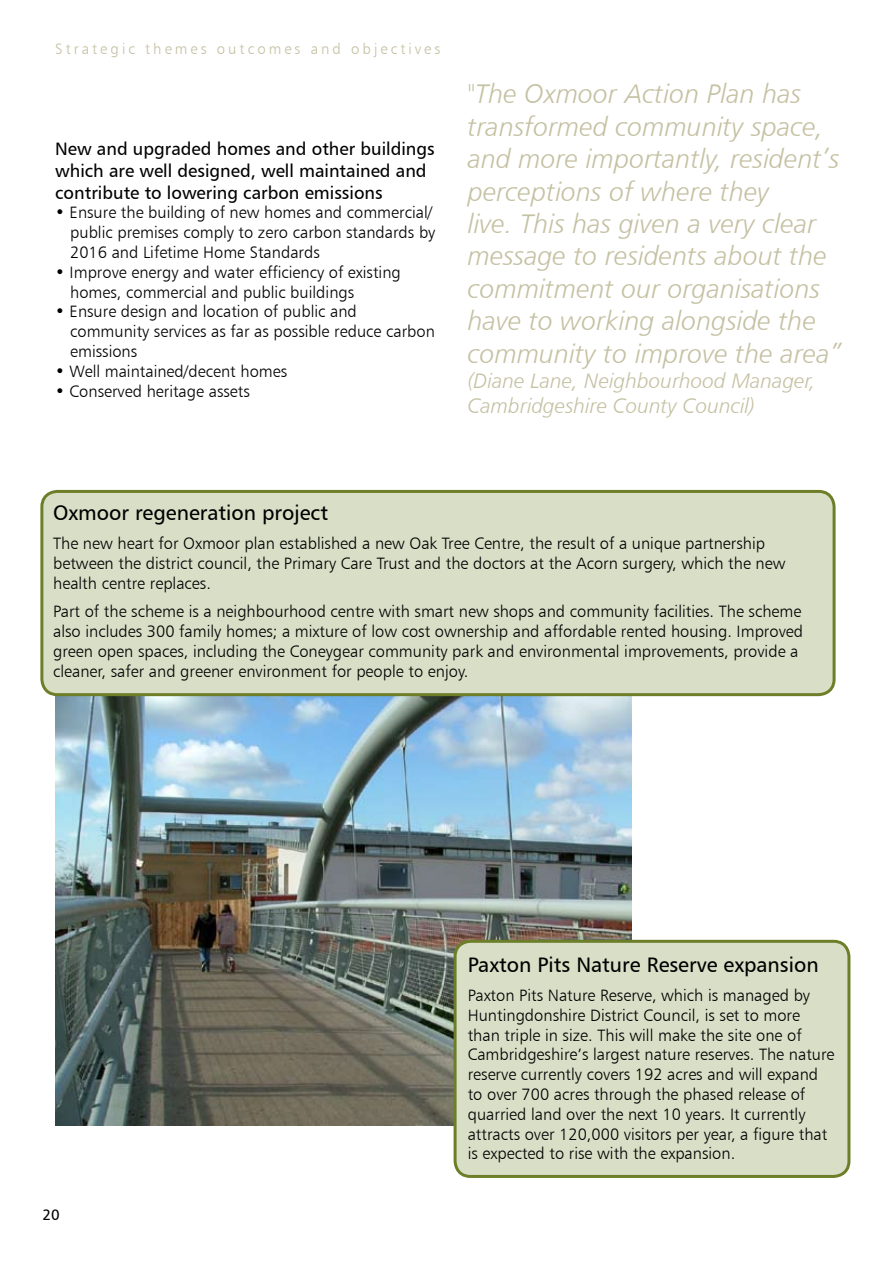
<style>
.page{position:relative;width:893px;height:1263px;background:#fff}
.page>*{position:absolute;margin:0;border:0;box-sizing:border-box;transform-origin:0 0}
.t1{font:27px/32.4px "Humanist 777 BT Light Italic B";color:#c5c1a3}
.t2{font:21px/25.2px "Humanist 777 BT Light Italic B";color:#c5c1a3}
.t3{font:21px "Humanist 777 BT Roman B";color:#000}
.t4{font:18px/21.6px "Humanist 777 BT Roman B";color:#000}
.t5{font:16.5px/19.8px "Humanist 777 BT Light B";color:#000}
.t6{font:15px "Humanist 777 BT Light B";letter-spacing:.2em;color:#c5c1a3}
.t7{font:15px "Humanist 777 BT Roman B";color:#000}
</style>
<div class="page">
<img style="left:55px;top:696px;width:576px;height:429px">
<div style="left:455px;top:941px;width:394px;height:235px;background:#d9dfc7;border-radius:16px"></div>
<div style="left:454px;top:940px;width:396px;height:238px;border:3px solid #6d7e29;border-radius:16px"></div>
<div style="left:42px;top:491px;width:792px;height:204px;background:#d9dfc7;border-radius:16px"></div>
<div style="left:40px;top:490px;width:796px;height:206px;border:3px solid #6d7e29;border-radius:16px"></div>
<p class="t6" style="left:55px;top:39px;width:387px">Strategic themes outcomes and objectives</p>
<p class="t4" style="left:55px;top:138px;width:381px">New and upgraded homes and other buildings which are well designed, well maintained and contribute to lowering carbon emissions</p>
<p class="t5" style="left:70px;top:203px;width:367px;text-indent:-15px">• Ensure the building of new homes and commercial/ public premises comply to zero carbon standards by<br>2016 and Lifetime Home Standards</p>
<p class="t5" style="left:70px;top:262px;width:332px;text-indent:-15px">• Improve energy and water efficiency of existing homes, commercial and public buildings</p>
<p class="t5" style="left:70px;top:302px;width:366px;text-indent:-15px">• Ensure design and location of public and community services as far as possible reduce carbon emissions</p>
<p class="t5" style="left:55px;top:361px;width:233px">• Well maintained/decent homes</p>
<p class="t5" style="left:55px;top:381px;width:196px">• Conserved heritage assets</p>
<p class="t1" style="left:468px;top:77px;width:375px">"The Oxmoor Action Plan has transformed community space, and more importantly, resident’s perceptions of where they<br>live. This has given a very clear message to residents about the commitment our organisations have to working alongside the community to improve the area”</p>
<p class="t2" style="left:468px;top:368px;width:349px">(Diane Lane, Neighbourhood Manager,<br>Cambridgeshire County Council)</p>
<p class="t3" style="left:53px;top:500px;width:276px">Oxmoor regeneration project</p>
<p class="t5" style="left:53px;top:533px;width:734px">The new heart for Oxmoor plan established a new Oak Tree Centre, the result of a unique partnership between the district council, the Primary Care Trust and the doctors at the Acorn surgery, which the new health centre replaces.</p>
<p class="t5" style="left:53px;top:601px;width:751px">Part of the scheme is a neighbourhood centre with smart new shops and community facilities. The scheme also includes 300 family homes; a mixture of low cost ownership and affordable rented housing. Improved green open spaces, including the Coneygear community park and environmental improvements, provide a cleaner, safer and greener environment for people to enjoy.</p>
<p class="t7" style="left:43px;top:1206px;width:19px">20</p>
<p class="t3" style="left:468px;top:952px;width:352px">Paxton Pits Nature Reserve expansion</p>
<p class="t5" style="left:468px;top:985px;width:368px">Paxton Pits Nature Reserve, which is managed by Huntingdonshire District Council, is set to more than triple in size. This will make the site one of Cambridgeshire’s largest nature reserves. The nature reserve currently covers 192 acres and will expand to over 700 acres through the phased release of quarried land over the next 10 years. It currently attracts over 120,000 visitors per year, a figure that is expected to rise with the expansion.</p>
</div>
